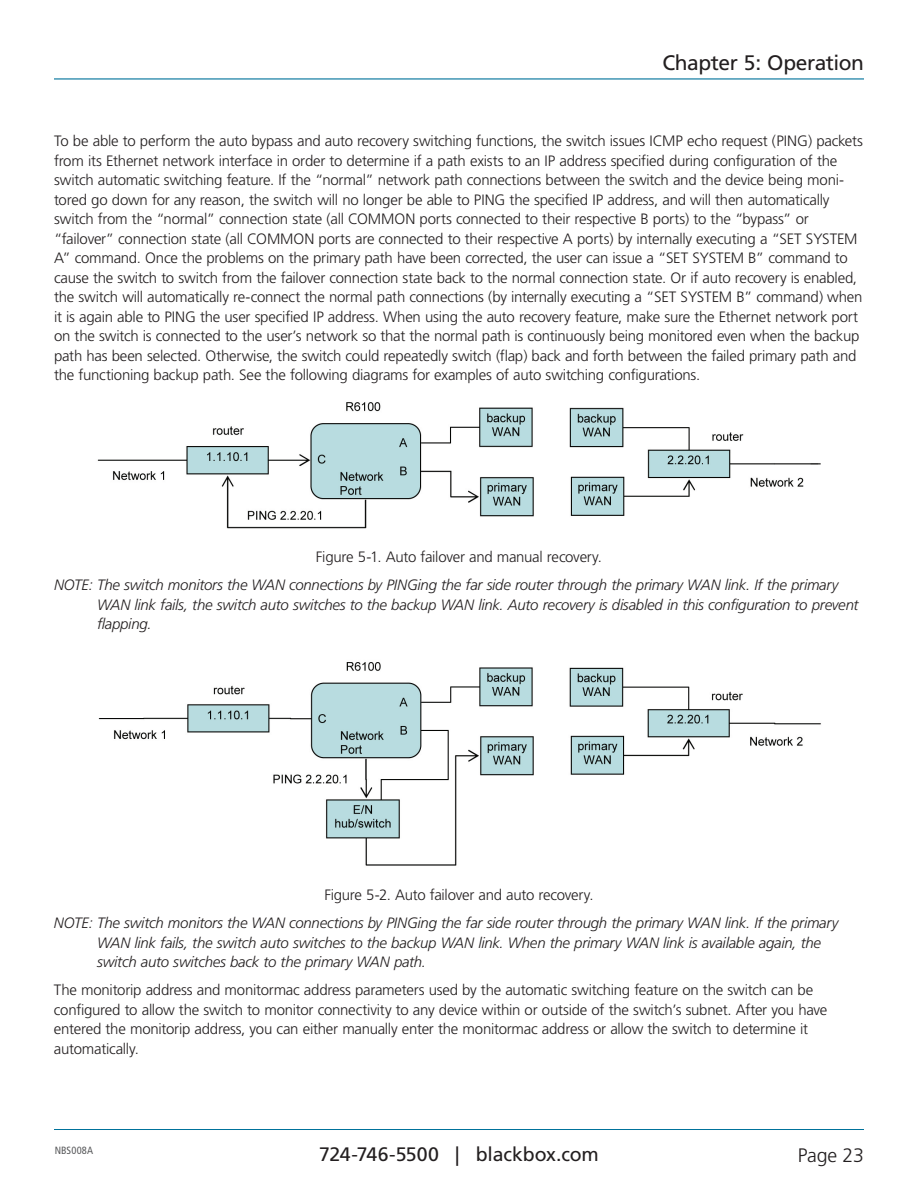
<style>
.page{position:relative;width:918px;height:1188px;background:#fff}
.page>*{position:absolute;margin:0;border:0;box-sizing:border-box;transform-origin:0 0}
.t1{font:21px "Frutiger";letter-spacing:-.02em;color:#231f20}
.t2{font:19.5px "Frutiger";letter-spacing:-.01em;color:#231f20}
.t3{font:300 19.5px "Frutiger";letter-spacing:-.015em;color:#231f20}
.t4{font:300 15px/19.5px "Frutiger";letter-spacing:-.015em;color:#231f20}
.t5{font:italic 300 15px/19.5px "Frutiger";letter-spacing:-.02em;color:#231f20}
.t6{font:condensed 10.5px "Frutiger";letter-spacing:.01em;color:#57585a}
</style>
<div class="page">
<hr style="left:54px;top:1129px;width:810px;height:1px;background:#00729b">
<hr style="left:54px;top:78px;width:810px;height:2px;background:#00729b">
<img style="left:97px;top:402px;width:724px;height:127px">
<img style="left:98px;top:662px;width:723px;height:204px">
<h1 class="t1" style="left:663px;top:50px;width:203px">Chapter 5: Operation</h1>
<p class="t4" style="left:54px;top:132px;width:811px">To be able to perform the auto bypass and auto recovery switching functions, the switch issues ICMP echo request (PING) packets from its Ethernet network interface in order to determine if a path exists to an IP address specified during configuration of the switch automatic switching feature. If the “normal” network path connections between the switch and the device being moni&shy;tored go down for any reason, the switch will no longer be able to PING the specified IP address, and will then automatically switch from the “normal” connection state (all COMMON ports connected to their respective B ports) to the “bypass” or “failover” connection state (all COMMON ports are connected to their respective A ports) by internally executing a “SET SYSTEM A” command. Once the problems on the primary path have been corrected, the user can issue a “SET SYSTEM B” command to cause the switch to switch from the failover connection state back to the normal connection state. Or if auto recovery is enabled, the switch will automatically re-connect the normal path connections (by internally executing a “SET SYSTEM B” command) when it is again able to PING the user specified IP address. When using the auto recovery feature, make sure the Ethernet network port on the switch is connected to the user’s network so that the normal path is continuously being monitored even when the backup path has been selected. Otherwise, the switch could repeatedly switch (flap) back and forth between the failed primary path and the functioning backup path. See the following diagrams for examples of auto switching configurations.</p>
<p class="t4" style="left:316px;top:547px;width:288px">Figure 5-1. Auto failover and manual recovery.</p>
<p class="t5" style="left:97px;top:576px;width:763px;text-indent:-43px">NOTE: The switch monitors the WAN connections by PINGing the far side router through the primary WAN link. If the primary<br>WAN link fails, the switch auto switches to the backup WAN link. Auto recovery is disabled in this configuration to prevent flapping.</p>
<p class="t4" style="left:324px;top:885px;width:271px">Figure 5-2. Auto failover and auto recovery.</p>
<p class="t5" style="left:97px;top:913px;width:743px;text-indent:-43px">NOTE: The switch monitors the WAN connections by PINGing the far side router through the primary WAN link. If the primary<br>WAN link fails, the switch auto switches to the backup WAN link. When the primary WAN link is available again, the switch auto switches back to the primary WAN path.</p>
<p class="t4" style="left:54px;top:981px;width:775px">The monitorip address and monitormac address parameters used by the automatic switching feature on the switch can be configured to allow the switch to monitor connectivity to any device within or outside of the switch’s subnet. After you have entered the monitorip address, you can either manually enter the monitormac address or allow the switch to determine it automatically.</p>
<p class="t6" style="left:55px;top:1144px;width:40px">NBS008A</p>
<h2 class="t2" style="left:319px;top:1143px;width:281px">724-746-5500 | blackbox.com</h2>
<h2 class="t3" style="left:798px;top:1144px;width:68px">Page 23</h2>
</div>
